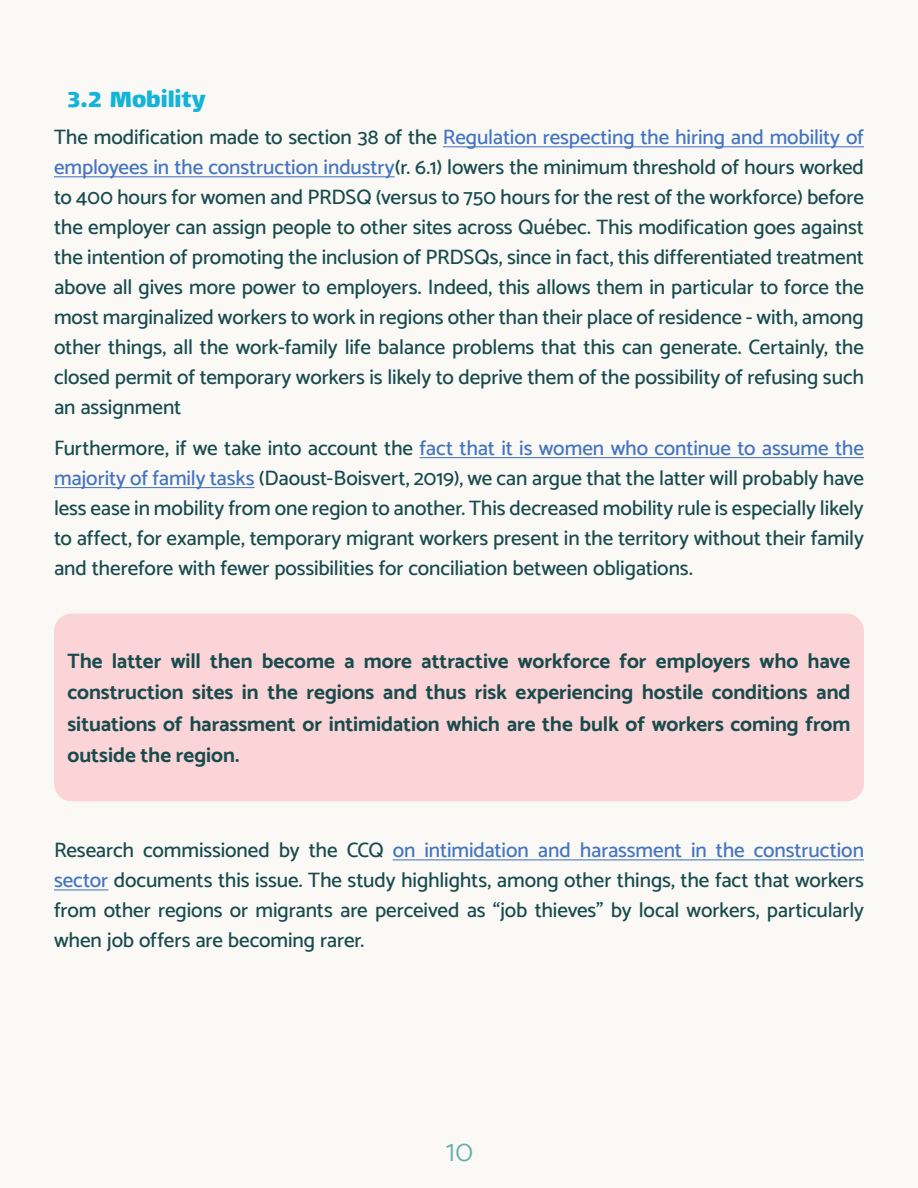
<style>
.page{position:relative;width:918px;height:1188px;background:#faf9f6}
.page>*{position:absolute;margin:0;border:0;box-sizing:border-box;transform-origin:0 0}
.t1{font:300 30px "Catamaran";color:#64aea9}
.sous-sous_titre1{font:27px "Lalezar";color:#13b4d8}
.t2{font:500 21px/30px "Catamaran";letter-spacing:-.005em;color:#194b4d;text-align:justify}
.Encadrer{font:700 21px/31.5px "Catamaran";color:#194b4d;text-align:justify}
.s1{color:#4474c0}
</style>
<div class="page">
<div style="left:54px;top:613px;width:810px;height:188px;background:#fbd4d7;border-radius:18px"></div>
<hr style="left:443px;top:146px;width:421px;height:1px;background:#4474c0">
<hr style="left:54px;top:176px;width:341px;height:1px;background:#4474c0">
<hr style="left:420px;top:457px;width:444px;height:1px;background:#4474c0">
<hr style="left:54px;top:487px;width:201px;height:1px;background:#4474c0">
<hr style="left:393px;top:859px;width:471px;height:1px;background:#4474c0">
<hr style="left:54px;top:889px;width:54px;height:1px;background:#4474c0">
<p class="sous-sous_titre1" style="left:68px;top:82px;width:140px">3.2 Mobility</p>
<p class="t2" style="left:54px;top:122px;width:812px">The modification made to section 38 of the <span class="s1">Regulation respecting the hiring and mobility of employees in the construction industry</span>(r. 6.1) lowers the minimum threshold of hours worked to 400 hours for women and PRDSQ (versus to 750 hours for the rest of the workforce) before the employer can assign people to other sites across Québec. This modification goes against the intention of promoting the inclusion of PRDSQs, since in fact, this differentiated treatment above all gives more power to employers. Indeed, this allows them in particular to force the most marginalized workers to work in regions other than their place of residence - with, among other things, all the work-family life balance problems that this can generate. Certainly, the closed permit of temporary workers is likely to deprive them of the possibility of refusing such an assignment</p>
<p class="t2" style="left:54px;top:432px;width:812px">Furthermore, if we take into account the <span class="s1">fact that it is women who continue to assume the majority of family tasks</span> (Daoust-Boisvert, 2019), we can argue that the latter will probably have less ease in mobility from one region to another. This decreased mobility rule is especially likely to affect, for example, temporary migrant workers present in the territory without their family and therefore with fewer possibilities for conciliation between obligations.</p>
<p class="Encadrer" style="left:68px;top:644px;width:785px">The latter will then become a more attractive workforce for employers who have construction sites in the regions and thus risk experiencing hostile conditions and situations of harassment or intimidation which are the bulk of workers coming from outside the region.</p>
<p class="t2" style="left:54px;top:835px;width:812px">Research commissioned by the CCQ <span class="s1">on intimidation and harassment in the construction sector</span> documents this issue. The study highlights, among other things, the fact that workers from other regions or migrants are perceived as “job thieves” by local workers, particularly when job offers are becoming rarer.</p>
<h1 class="t1" style="left:446px;top:1128px;width:28px">10</h1>
</div>
